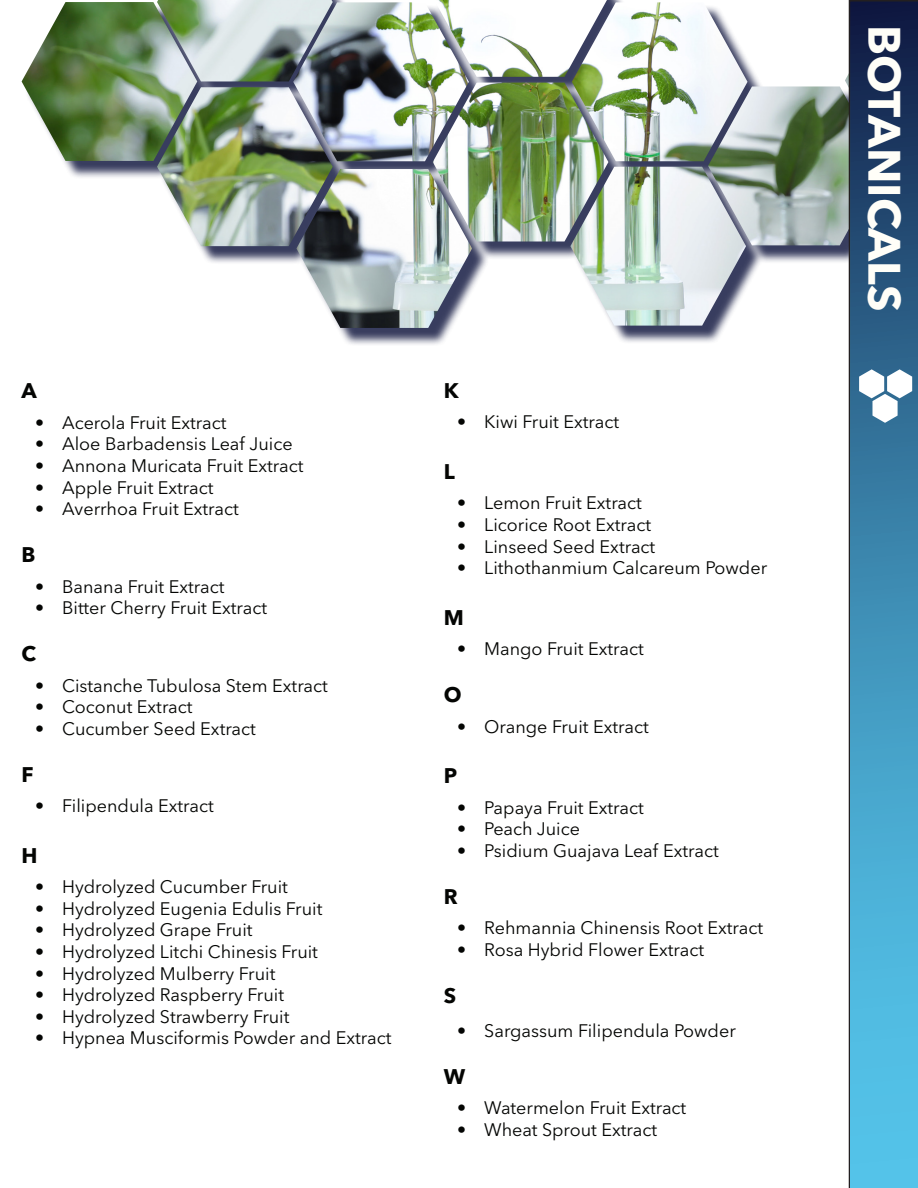
<style>
.page{position:relative;width:918px;height:1188px;background:#fff}
.page>*{position:absolute;margin:0;border:0;box-sizing:border-box;transform-origin:0 0}
.t1{font:700 45px "Avenir Next LT Pro";color:#fffef8}
.t2{font:700 21px "Avenir Next LT Pro";color:#040503}
.t3{font:18px "Avenir Next LT Pro";color:#040503}
</style>
<div class="page">
<div style="left:25px;top:0;width:893px;height:346px;background:#0d133c;opacity:.82"></div>
<img style="left:22px;top:0;width:827px;height:328px">
<svg style="left:850px;top:2px;width:68px;height:1186px;background:#3982a9"></svg>
<svg style="left:859px;top:369px;width:53px;height:54px"></svg>
<p class="t2" style="left:22px;top:378px;width:17px">A</p>
<p class="t3" style="left:35px;top:412px;width:193px">• Acerola Fruit Extract</p>
<p class="t3" style="left:35px;top:433px;width:259px">• Aloe Barbadensis Leaf Juice</p>
<p class="t3" style="left:35px;top:455px;width:270px">• Annona Muricata Fruit Extract</p>
<p class="t3" style="left:35px;top:477px;width:180px">• Apple Fruit Extract</p>
<p class="t3" style="left:35px;top:498px;width:205px">• Averrhoa Fruit Extract</p>
<p class="t2" style="left:22px;top:542px;width:15px">B</p>
<p class="t3" style="left:35px;top:576px;width:191px">• Banana Fruit Extract</p>
<p class="t3" style="left:35px;top:597px;width:234px">• Bitter Cherry Fruit Extract</p>
<p class="t2" style="left:22px;top:641px;width:16px">C</p>
<p class="t3" style="left:35px;top:675px;width:294px">• Cistanche Tubulosa Stem Extract</p>
<p class="t3" style="left:35px;top:696px;width:159px">• Coconut Extract</p>
<p class="t3" style="left:35px;top:718px;width:222px">• Cucumber Seed Extract</p>
<p class="t2" style="left:22px;top:761px;width:14px">F</p>
<p class="t3" style="left:35px;top:795px;width:180px">• Filipendula Extract</p>
<p class="t2" style="left:22px;top:842px;width:18px">H</p>
<p class="t3" style="left:35px;top:876px;width:254px">• Hydrolyzed Cucumber Fruit</p>
<p class="t3" style="left:35px;top:898px;width:289px">• Hydrolyzed Eugenia Edulis Fruit</p>
<p class="t3" style="left:35px;top:919px;width:219px">• Hydrolyzed Grape Fruit</p>
<p class="t3" style="left:35px;top:941px;width:284px">• Hydrolyzed Litchi Chinesis Fruit</p>
<p class="t3" style="left:35px;top:963px;width:242px">• Hydrolyzed Mulberry Fruit</p>
<p class="t3" style="left:35px;top:984px;width:250px">• Hydrolyzed Raspberry Fruit</p>
<p class="t3" style="left:35px;top:1006px;width:256px">• Hydrolyzed Strawberry Fruit</p>
<p class="t3" style="left:35px;top:1027px;width:358px">• Hypnea Musciformis Powder and Extract</p>
<p class="t2" style="left:444px;top:378px;width:16px">K</p>
<p class="t3" style="left:457px;top:411px;width:163px">• Kiwi Fruit Extract</p>
<p class="t2" style="left:444px;top:459px;width:13px">L</p>
<p class="t3" style="left:457px;top:492px;width:186px">• Lemon Fruit Extract</p>
<p class="t3" style="left:457px;top:514px;width:195px">• Licorice Root Extract</p>
<p class="t3" style="left:457px;top:536px;width:200px">• Linseed Seed Extract</p>
<p class="t3" style="left:457px;top:557px;width:311px">• Lithothanmium Calcareum Powder</p>
<p class="t2" style="left:444px;top:604px;width:22px">M</p>
<p class="t3" style="left:457px;top:638px;width:188px">• Mango Fruit Extract</p>
<p class="t2" style="left:444px;top:682px;width:19px">O</p>
<p class="t3" style="left:457px;top:716px;width:193px">• Orange Fruit Extract</p>
<p class="t2" style="left:444px;top:763px;width:15px">P</p>
<p class="t3" style="left:457px;top:797px;width:188px">• Papaya Fruit Extract</p>
<p class="t3" style="left:457px;top:818px;width:124px">• Peach Juice</p>
<p class="t3" style="left:457px;top:840px;width:263px">• Psidium Guajava Leaf Extract</p>
<p class="t2" style="left:444px;top:883px;width:15px">R</p>
<p class="t3" style="left:457px;top:917px;width:307px">• Rehmannia Chinensis Root Extract</p>
<p class="t3" style="left:457px;top:939px;width:248px">• Rosa Hybrid Flower Extract</p>
<p class="t2" style="left:444px;top:982px;width:14px">S</p>
<p class="t3" style="left:457px;top:1020px;width:280px">• Sargassum Filipendula Powder</p>
<p class="t2" style="left:444px;top:1063px;width:23px">W</p>
<p class="t3" style="left:457px;top:1097px;width:231px">• Watermelon Fruit Extract</p>
<p class="t3" style="left:457px;top:1119px;width:201px">• Wheat Sprout Extract</p>
<p class="t1" style="left:912px;top:25px;width:288px;rotate:90deg">BOTANICALS</p>
</div>
